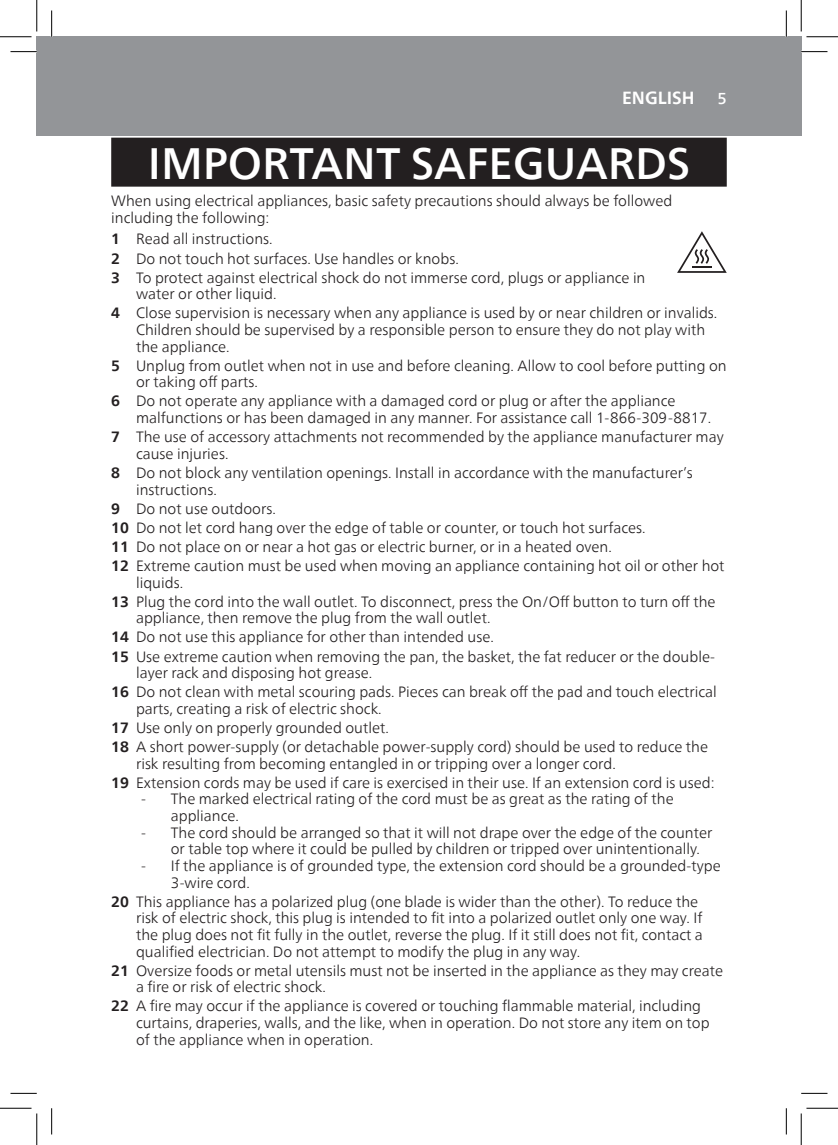
<style>
.page{position:relative;width:838px;height:1145px;background:#fff}
.page>*{position:absolute;margin:0;border:0;box-sizing:border-box;transform-origin:0 0}
.Safety{font:500 43.75px "Neue Frutiger World";color:#fff}
.t1{font:700 17.5px "Neue Frutiger World";color:#fff}
.t2{font:500 15.75px "Neue Frutiger World";color:#fff}
.body{font:300 14.88px/16.6px "Neue Frutiger World";color:#231f20}
.s1{font-weight:700}
</style>
<div class="page">
<div style="left:37px;top:37px;width:764px;height:99px;background:#939598"></div>
<div style="left:111px;top:138px;width:615px;height:49px;background:#231f20"></div>
<svg style="left:677px;top:231px;width:49px;height:42px"></svg>
<hr style="left:691px;top:266px;width:20px;height:2px;background:#231f20">
<svg style="left:10px;top:51px;width:27px;height:1px"></svg>
<svg style="left:801px;top:51px;width:26px;height:1px"></svg>
<svg style="left:10px;top:1093px;width:27px;height:1px"></svg>
<svg style="left:801px;top:1093px;width:26px;height:1px"></svg>
<svg style="left:51px;top:10px;width:1px;height:27px"></svg>
<svg style="left:51px;top:1108px;width:1px;height:26px"></svg>
<svg style="left:786px;top:10px;width:1px;height:27px"></svg>
<svg style="left:786px;top:1108px;width:1px;height:26px"></svg>
<hr style="left:0;top:36px;width:32px;height:1px;background:#000">
<hr style="left:806px;top:36px;width:31px;height:1px;background:#000">
<hr style="left:0;top:1108px;width:32px;height:1px;background:#000">
<hr style="left:806px;top:1108px;width:31px;height:1px;background:#000">
<hr style="left:36px;top:0;width:1px;height:31px;background:#000">
<hr style="left:36px;top:1113px;width:1px;height:32px;background:#000">
<hr style="left:800px;top:0;width:1px;height:31px;background:#000">
<hr style="left:800px;top:1113px;width:1px;height:32px;background:#000">
<p class="t1" style="left:622px;top:83px;width:74px">ENGLISH</p>
<p class="t2" style="left:717px;top:85px;width:11px">5</p>
<p class="Safety" style="left:148px;top:127px;width:543px">IMPORTANT SAFEGUARDS</p>
<p class="body" style="left:111px;top:193px;width:562px">When using electrical appliances, basic safety precautions should always be followed including the following:</p>
<p class="body" style="left:111px;top:231px;width:163px"><span class="s1">1</span> Read all instructions.</p>
<p class="body" style="left:111px;top:250px;width:349px"><span class="s1">2</span> Do not touch hot surfaces. Use handles or knobs.</p>
<p class="body" style="left:136px;top:269px;width:511px;text-indent:-25px"><span class="s1">3</span> To protect against electrical shock do not immerse cord, plugs or appliance in water or other liquid.</p>
<p class="body" style="left:136px;top:305px;width:583px;text-indent:-25px"><span class="s1">4</span> Close supervision is necessary when any appliance is used by or near children or invalids.<br>Children should be supervised by a responsible person to ensure they do not play with the appliance.</p>
<p class="body" style="left:136px;top:357px;width:592px;text-indent:-25px"><span class="s1">5</span> Unplug from outlet when not in use and before cleaning. Allow to cool before putting on or taking off parts.</p>
<p class="body" style="left:136px;top:393px;width:576px;text-indent:-25px"><span class="s1">6</span> Do not operate any appliance with a damaged cord or plug or after the appliance malfunctions or has been damaged in any manner. For assistance call 1-866-309-8817.</p>
<p class="body" style="left:136px;top:429px;width:589px;text-indent:-25px"><span class="s1">7</span> The use of accessory attachments not recommended by the appliance manufacturer may cause injuries.</p>
<p class="body" style="left:136px;top:465px;width:558px;text-indent:-25px"><span class="s1">8</span> Do not block any ventilation openings. Install in accordance with the manufacturer’s instructions.</p>
<p class="body" style="left:111px;top:500px;width:166px"><span class="s1">9</span> Do not use outdoors.</p>
<p class="body" style="left:111px;top:519px;width:536px"><span class="s1">10</span> Do not let cord hang over the edge of table or counter, or touch hot surfaces.</p>
<p class="body" style="left:111px;top:538px;width:502px"><span class="s1">11</span> Do not place on or near a hot gas or electric burner, or in a heated oven.</p>
<p class="body" style="left:136px;top:558px;width:590px;text-indent:-25px"><span class="s1">12</span> Extreme caution must be used when moving an appliance containing hot oil or other hot liquids.</p>
<p class="body" style="left:136px;top:593px;width:581px;text-indent:-25px"><span class="s1">13</span> Plug the cord into the wall outlet. To disconnect, press the On/Off button to turn off the appliance, then remove the plug from the wall outlet.</p>
<p class="body" style="left:111px;top:629px;width:384px"><span class="s1">14</span> Do not use this appliance for other than intended use.</p>
<p class="body" style="left:136px;top:648px;width:580px;text-indent:-25px"><span class="s1">15</span> Use extreme caution when removing the pan, the basket, the fat reducer or the double&shy;layer rack and disposing hot grease.</p>
<p class="body" style="left:136px;top:684px;width:582px;text-indent:-25px"><span class="s1">16</span> Do not clean with metal scouring pads. Pieces can break off the pad and touch electrical parts, creating a risk of electric shock.</p>
<p class="body" style="left:111px;top:720px;width:279px"><span class="s1">17</span> Use only on properly grounded outlet.</p>
<p class="body" style="left:136px;top:739px;width:573px;text-indent:-25px"><span class="s1">18</span> A short power-supply (or detachable power-supply cord) should be used to reduce the risk resulting from becoming entangled in or tripping over a longer cord.</p>
<p class="body" style="left:111px;top:774px;width:604px"><span class="s1">19</span> Extension cords may be used if care is exercised in their use. If an extension cord is used:</p>
<p class="body" style="left:171px;top:791px;width:504px;text-indent:-30px">- The marked electrical rating of the cord must be as great as the rating of the appliance.</p>
<p class="body" style="left:171px;top:824px;width:543px;text-indent:-30px">- The cord should be arranged so that it will not drape over the edge of the counter or table top where it could be pulled by children or tripped over unintentionally.</p>
<p class="body" style="left:171px;top:858px;width:551px;text-indent:-30px">- If the appliance is of grounded type, the extension cord should be a grounded-type<br>3-wire cord.</p>
<p class="body" style="left:136px;top:893px;width:568px;text-indent:-25px"><span class="s1">20</span> This appliance has a polarized plug (one blade is wider than the other). To reduce the risk of electric shock, this plug is intended to fit into a polarized outlet only one way. If the plug does not fit fully in the outlet, reverse the plug. If it still does not fit, contact a qualified electrician. Do not attempt to modify the plug in any way.</p>
<p class="body" style="left:136px;top:962px;width:588px;text-indent:-25px"><span class="s1">21</span> Oversize foods or metal utensils must not be inserted in the appliance as they may create a fire or risk of electric shock.</p>
<p class="body" style="left:136px;top:998px;width:575px;text-indent:-25px"><span class="s1">22</span> A fire may occur if the appliance is covered or touching flammable material, including curtains, draperies, walls, and the like, when in operation. Do not store any item on top of the appliance when in operation.</p>
</div>
